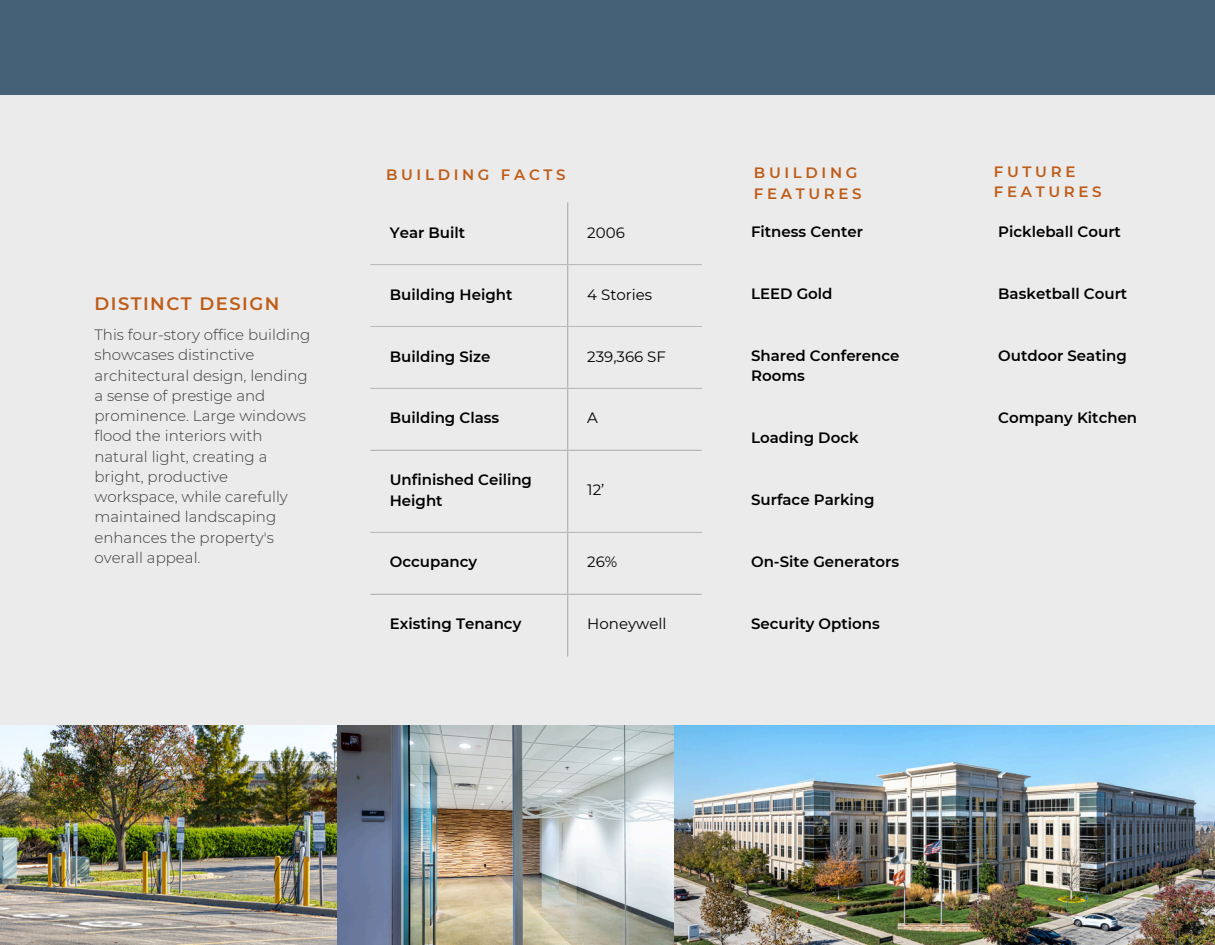
<style>
.page{position:relative;width:1215px;height:945px;background:#ebebec}
.page>*{position:absolute;margin:0;border:0;box-sizing:border-box;transform-origin:0 0}
.t1{font:600 18px "Montserrat";letter-spacing:.08em;color:#bf5c17}
.t2{font:300 15px/20.2px "Montserrat";color:#3d3938}
.t3{font:600 15px/20.2px "Montserrat";color:#000}
.t4{font:600 15px/20.2px "Montserrat";letter-spacing:.245em;color:#bf5c17}
.t5{font:15px "Montserrat";color:#000}
</style>
<div class="page">
<div style="left:0;top:0;width:1215px;height:94px;background:#456177"></div>
<hr style="left:568px;top:203px;width:1px;height:453px;background:#babcbe">
<hr style="left:371px;top:264px;width:331px;height:1px;background:#babcbe">
<hr style="left:371px;top:326px;width:331px;height:1px;background:#babcbe">
<hr style="left:371px;top:388px;width:331px;height:1px;background:#babcbe">
<hr style="left:371px;top:450px;width:331px;height:1px;background:#babcbe">
<hr style="left:371px;top:532px;width:331px;height:1px;background:#babcbe">
<hr style="left:371px;top:594px;width:331px;height:1px;background:#babcbe">
<img style="left:0;top:725px;width:1215px;height:220px">
<p class="t1" style="left:94px;top:292px;width:186px">DISTINCT DESIGN</p>
<p class="t2" style="left:94px;top:325px;width:217px">This four-story office building showcases distinctive architectural design, lending a sense of prestige and prominence. Large windows flood the interiors with natural light, creating a bright, productive workspace, while carefully maintained landscaping enhances the property's overall appeal.</p>
<p class="t4" style="left:386px;top:164px;width:181px">BUILDING FACTS</p>
<p class="t4" style="left:754px;top:163px;width:109px">BUILDING<br>FEATURES</p>
<h1 class="t3" style="left:390px;top:222px;width:77px">Year Built</h1>
<p class="t5" style="left:587px;top:223px;width:39px">2006</p>
<p class="t3" style="left:751px;top:222px;width:113px">Fitness Center</p>
<h2 class="t3" style="left:390px;top:284px;width:124px">Building Height</h2>
<p class="t5" style="left:587px;top:285px;width:66px">4 Stories</p>
<p class="t3" style="left:751px;top:284px;width:83px">LEED Gold</p>
<p class="t3" style="left:390px;top:346px;width:102px">Building Size</p>
<p class="t5" style="left:587px;top:347px;width:80px">239,366 SF</p>
<p class="t3" style="left:751px;top:346px;width:150px">Shared Conference<br>Rooms</p>
<p class="t3" style="left:390px;top:408px;width:111px">Building Class</p>
<p class="t5" style="left:587px;top:409px;width:12px">A</p>
<h2 class="t3" style="left:751px;top:428px;width:109px">Loading Dock</h2>
<p class="t3" style="left:390px;top:470px;width:144px">Unfinished Ceiling<br>Height</p>
<p class="t5" style="left:587px;top:481px;width:19px">12’</p>
<p class="t3" style="left:751px;top:490px;width:125px">Surface Parking</p>
<p class="t3" style="left:390px;top:552px;width:89px">Occupancy</p>
<p class="t5" style="left:587px;top:553px;width:32px">26%</p>
<p class="t3" style="left:751px;top:551px;width:150px">On-Site Generators</p>
<p class="t3" style="left:390px;top:614px;width:133px">Existing Tenancy</p>
<p class="t5" style="left:587px;top:615px;width:81px">Honeywell</p>
<p class="t3" style="left:751px;top:613px;width:130px">Security Options</p>
<p class="t4" style="left:994px;top:161px;width:109px">FUTURE<br>FEATURES</p>
<h2 class="t3" style="left:998px;top:222px;width:124px">Pickleball Court</h2>
<p class="t3" style="left:998px;top:284px;width:131px">Basketball Court</p>
<p class="t3" style="left:998px;top:346px;width:130px">Outdoor Seating</p>
<p class="t3" style="left:998px;top:407px;width:141px">Company Kitchen</p>
</div>
